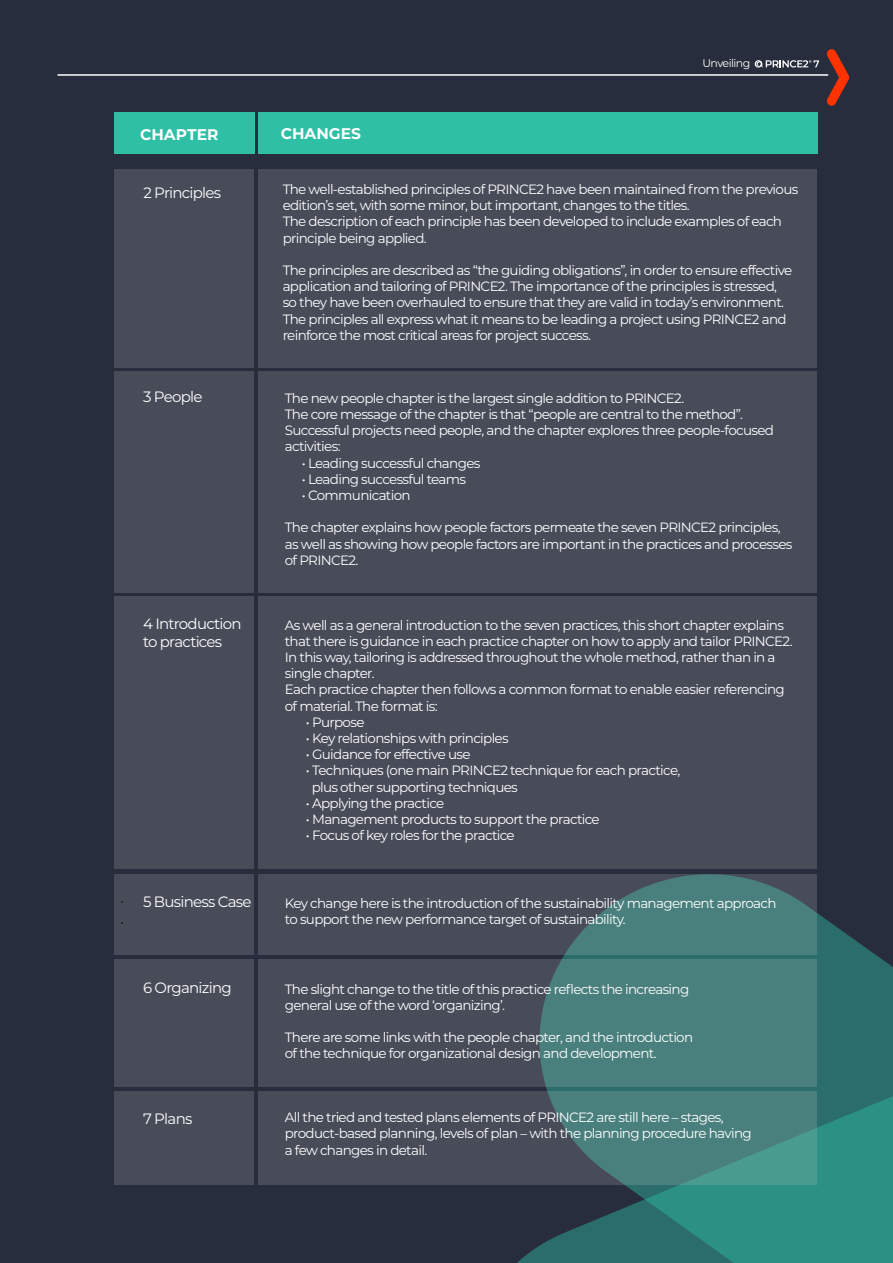
<style>
.page{position:relative;width:893px;height:1263px;background:#282d3d}
.page>*{position:absolute;margin:0;border:0;box-sizing:border-box;transform-origin:0 0}
.t1{font:700 15.45px "Montserrat";color:#fff}
.t2{font:15px/18px "Montserrat";letter-spacing:-.05em;color:#fff}
.t3{font:13.5px/16.2px "Montserrat";letter-spacing:-.05em;color:#fff}
.t4{font:10.95px "Montserrat";letter-spacing:-.05em;color:#fff}
</style>
<div class="page">
<div style="left:258px;top:169px;width:558px;height:198px;background:#484c59"></div>
<div style="left:258px;top:597px;width:558px;height:272px;background:#484c59"></div>
<div style="left:258px;top:371px;width:558px;height:221px;background:#484c59"></div>
<svg style="left:539px;top:874px;width:354px;height:389px"></svg>
<div style="left:114px;top:169px;width:140px;height:198px;background:#484c59"></div>
<div style="left:114px;top:371px;width:140px;height:221px;background:#484c59"></div>
<div style="left:114px;top:597px;width:140px;height:272px;background:#484c59"></div>
<div style="left:114px;top:875px;width:140px;height:80px;background:#484c59"></div>
<div style="left:114px;top:959px;width:140px;height:128px;background:#484c59"></div>
<div style="left:114px;top:1091px;width:140px;height:94px;background:#484c59"></div>
<svg style="left:258px;top:875px;width:558px;height:80px;background:#485d65"></svg>
<svg style="left:258px;top:959px;width:558px;height:128px;background:#48646a"></svg>
<svg style="left:258px;top:1091px;width:558px;height:94px;background:#486469"></svg>
<div style="left:114px;top:113px;width:140px;height:41px;background:#2ebfa5"></div>
<div style="left:258px;top:113px;width:559px;height:41px;background:#2ebfa5"></div>
<hr style="left:57px;top:74px;width:771px;height:2px;background:#fff">
<svg style="left:826px;top:49px;width:23px;height:57px"></svg>
<svg style="left:755px;top:60px;width:64px;height:8px"></svg>
<p class="t1" style="left:140px;top:123px;width:80px">CHAPTER</p>
<p class="t1" style="left:281px;top:123px;width:82px">CHANGES</p>
<p class="t4" style="left:702px;top:56px;width:49px">Unveiling</p>
<p class="t2" style="left:143px;top:183px;width:79px">2 Principles</p>
<p class="t3" style="left:283px;top:181px;width:517px">The well-established principles of PRINCE2 have been maintained from the previous edition’s set, with some minor, but important, changes to the titles.<br>The description of each principle has been developed to include examples of each principle being applied.</p>
<p class="t3" style="left:283px;top:262px;width:511px">The principles are described as “the guiding obligations”, in order to ensure effective application and tailoring of PRINCE2. The importance of the principles is stressed, so they have been overhauled to ensure that they are valid in today’s environment.<br>The principles all express what it means to be leading a project using PRINCE2 and reinforce the most critical areas for project success.</p>
<p class="t2" style="left:143px;top:387px;width:61px">3 People</p>
<p class="t3" style="left:285px;top:389px;width:491px">The new people chapter is the largest single addition to PRINCE2.<br>The core message of the chapter is that “people are central to the method”.<br>Successful projects need people, and the chapter explores three people-focused activities:</p>
<p class="t3" style="left:302px;top:454px;width:180px">• Leading successful changes</p>
<p class="t3" style="left:302px;top:470px;width:166px">• Leading successful teams</p>
<p class="t3" style="left:302px;top:486px;width:110px">• Communication</p>
<p class="t3" style="left:285px;top:519px;width:509px">The chapter explains how people factors permeate the seven PRINCE2 principles, as well as showing how people factors are important in the practices and processes of PRINCE2.</p>
<p class="t2" style="left:143px;top:614px;width:100px">4 Introduction to practices</p>
<p class="t3" style="left:285px;top:616px;width:509px">As well as a general introduction to the seven practices, this short chapter explains that there is guidance in each practice chapter on how to apply and tailor PRINCE2.<br>In this way, tailoring is addressed throughout the whole method, rather than in a single chapter.<br>Each practice chapter then follows a common format to enable easier referencing of material. The format is:</p>
<p class="t3" style="left:306px;top:713px;width:60px">• Purpose</p>
<p class="t3" style="left:306px;top:730px;width:204px">• Key relationships with principles</p>
<p class="t3" style="left:306px;top:746px;width:166px">• Guidance for effective use</p>
<p class="t3" style="left:312px;top:762px;width:370px;text-indent:-6px">• Techniques (one main PRINCE2 technique for each practice, plus other supporting techniques</p>
<p class="t3" style="left:306px;top:794px;width:140px">• Applying the practice</p>
<p class="t3" style="left:306px;top:811px;width:295px">• Management products to support the practice</p>
<p class="t3" style="left:306px;top:827px;width:210px">• Focus of key roles for the practice</p>
<p class="t2" style="left:143px;top:892px;width:110px">5 Business Case</p>
<p class="t3" style="left:285px;top:894px;width:493px">Key change here is the introduction of the sustainability management approach to support the new performance target of sustainability.</p>
<p class="t2" style="left:143px;top:978px;width:90px">6 Organizing</p>
<p class="t3" style="left:285px;top:980px;width:406px">The slight change to the title of this practice reflects the increasing general use of the word ‘organizing’.</p>
<p class="t3" style="left:285px;top:1029px;width:410px">There are some links with the people chapter, and the introduction of the technique for organizational design and development.</p>
<p class="t2" style="left:143px;top:1109px;width:51px">7 Plans</p>
<p class="t3" style="left:285px;top:1109px;width:468px">All the tried and tested plans elements of PRINCE2 are still here – stages, product-based planning, levels of plan – with the planning procedure having a few changes in detail.</p>
</div>
